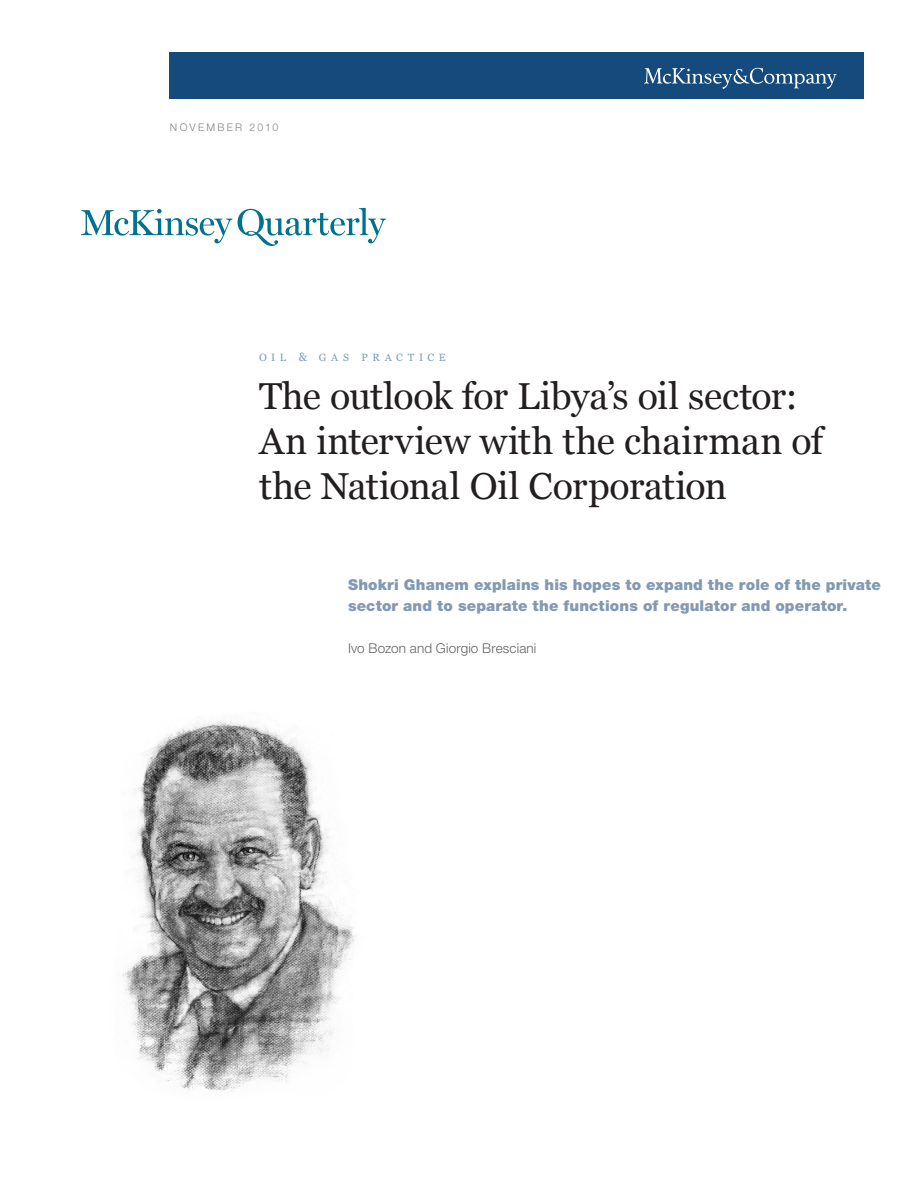
<style>
.page{position:relative;width:918px;height:1188px;background:#fff}
.page>*{position:absolute;margin:0;border:0;box-sizing:border-box;transform-origin:0 0}
.Text{font:37.5px/45px "Georgia";letter-spacing:-.005em;color:#231f20}
.Dek{font:900 15px/21px "Helvetica Neue LT Std";letter-spacing:.01em;color:#8399b2}
.Author-title_page{font:300 13.5px "Helvetica Neue LT Std";letter-spacing:.01em;color:#636366}
.t1{font:10.5px "Georgia";letter-spacing:.435em;color:#8399b2}
.Text-2{font:300 10.5px "Helvetica Neue LT Std";letter-spacing:.21em;color:#848488}
.s1{font-size:12px}
</style>
<div class="page">
<svg style="left:81px;top:209px;width:151px;height:34px"></svg>
<svg style="left:238px;top:208px;width:148px;height:38px"></svg>
<div style="left:170px;top:53px;width:694px;height:46px;background:#144a7c"></div>
<svg style="left:644px;top:68px;width:193px;height:21px"></svg>
<img style="left:122px;top:717px;width:234px;height:376px">
<p class="Text-2" style="left:170px;top:121px;width:110px">NOVEMBER 2010</p>
<p class="t1" style="left:259px;top:352px;width:188px">OIL <span class="s1">&amp;</span> GAS PRACTICE</p>
<p class="Text" style="left:259px;top:374px;width:566px">The outlook for Libya’s oil sector:<br>An interview with the chairman of the National Oil Corporation</p>
<p class="Dek" style="left:348px;top:574px;width:535px">Shokri Ghanem explains his hopes to expand the role of the private sector and to separate the functions of regulator and operator.</p>
<p class="Author-title_page" style="left:348px;top:640px;width:190px">Ivo Bozon and Giorgio Bresciani</p>
</div>
